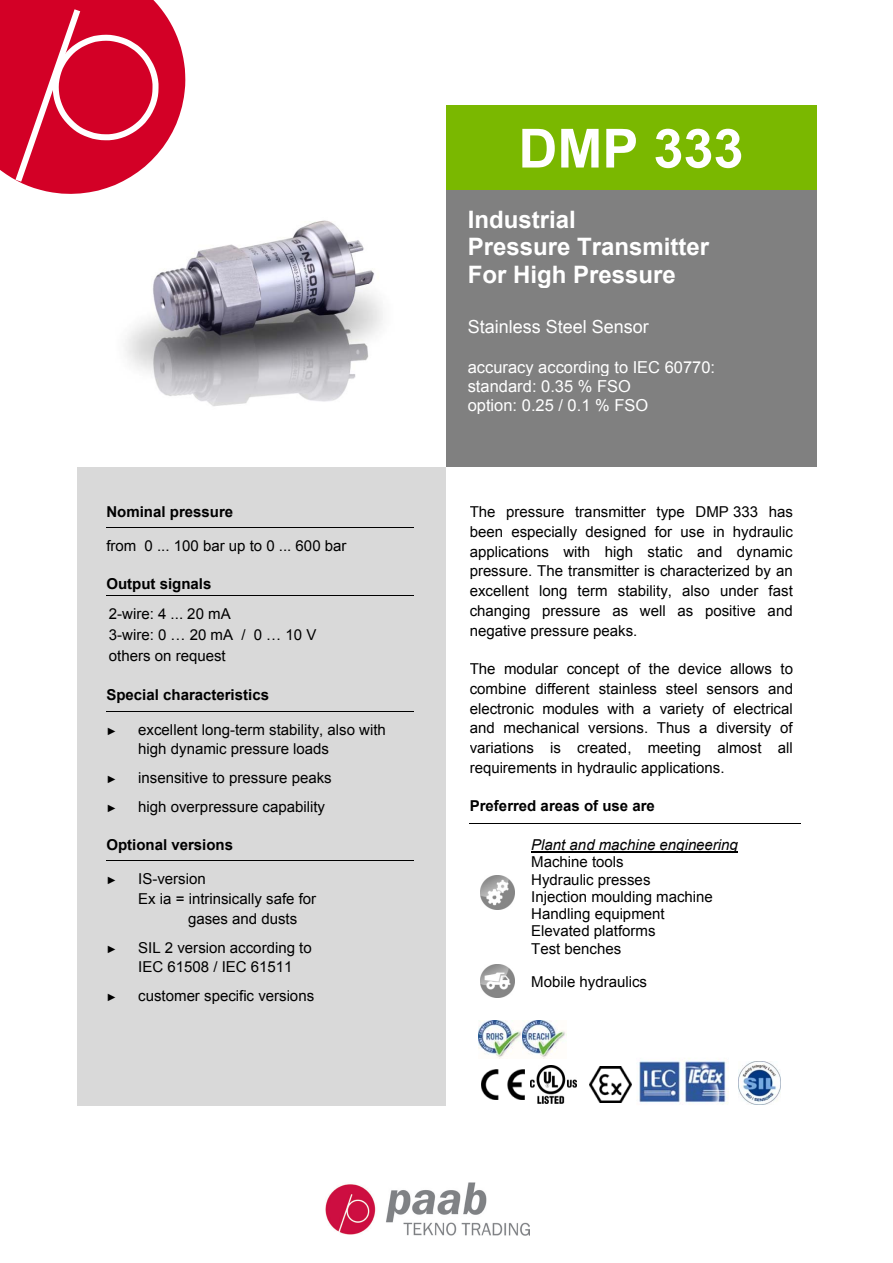
<style>
.page{position:relative;width:893px;height:1263px;background:#fff}
.page>*{position:absolute;margin:0;border:0;box-sizing:border-box;transform-origin:0 0}
.t1{font:700 54px "Arial";color:#fff}
.t2{font:700 24px/27.6px "Arial";color:#fff}
.t3{font:18px "Arial";color:#fff}
.t4{font:16.5px/19px "Arial";color:#fff}
.t5{font:15px/19.8px "Arial";color:#000}
.t6{font:700 15px "Arial";color:#000}
.t7{font:10.5px "Arial";color:#000}
.s1{font-weight:700}
.s2{font-style:italic}
</style>
<div class="page">
<img style="left:326px;top:1182px;width:204px;height:53px">
<div style="left:446px;top:105px;width:370px;height:85px;background:#7ab800"></div>
<div style="left:446px;top:190px;width:370px;height:277px;background:#808080"></div>
<div style="left:77px;top:467px;width:369px;height:638px;background:#d9d9d9"></div>
<hr style="left:106px;top:527px;width:308px;height:1px;background:#000">
<hr style="left:106px;top:595px;width:308px;height:1px;background:#000">
<hr style="left:106px;top:711px;width:308px;height:1px;background:#000">
<hr style="left:106px;top:860px;width:308px;height:1px;background:#000">
<hr style="left:531px;top:852px;width:207px;height:1px;background:#000">
<hr style="left:470px;top:823px;width:331px;height:1px;background:#000">
<img style="left:481px;top:875px;width:33px;height:34px">
<img style="left:481px;top:964px;width:33px;height:34px">
<img style="left:125px;top:220px;width:258px;height:186px">
<img style="left:481px;top:1069px;width:43px;height:31px">
<img style="left:589px;top:1066px;width:42px;height:36px">
<img style="left:738px;top:1062px;width:42px;height:43px">
<img style="left:639px;top:1058px;width:89px;height:47px">
<img style="left:531px;top:1065px;width:46px;height:38px">
<img style="left:479px;top:1020px;width:87px;height:38px">
<svg style="left:0;top:0;width:185px;height:194px"></svg>
<p class="t6" style="left:106px;top:502px;width:128px">Nominal pressure</p>
<p class="t5" style="left:106px;top:536px;width:242px">from 0 ... 100 bar up to 0 ... 600 bar</p>
<p class="t5" style="left:106px;top:569px;width:126px;line-height:29.7px"><span class="s1">Output signals<br></span>2-wire: 4 ... 20 mA</p>
<p class="t5" style="left:109px;top:624px;width:209px;line-height:21.3px">3-wire: 0 … 20 mA / 0 … 10 V others on request</p>
<p class="t6" style="left:106px;top:685px;width:164px">Special characteristics</p>
<p class="t7" style="left:106px;top:724px;width:12px">►</p>
<p class="t5" style="left:138px;top:719px;width:249px">excellent long-term stability, also with high dynamic pressure loads</p>
<p class="t7" style="left:106px;top:773px;width:12px">►</p>
<p class="t5" style="left:138px;top:768px;width:195px">insensitive to pressure peaks</p>
<p class="t7" style="left:106px;top:801px;width:12px">►</p>
<p class="t5" style="left:138px;top:797px;width:188px">high overpressure capability</p>
<p class="t6" style="left:106px;top:835px;width:128px">Optional versions</p>
<p class="t7" style="left:106px;top:873px;width:12px">►</p>
<p class="t5" style="left:138px;top:869px;width:69px">IS-version</p>
<p class="t5" style="left:138px;top:889px;width:179px">Ex ia = intrinsically safe for</p>
<p class="t5" style="left:188px;top:909px;width:111px">gases and dusts</p>
<p class="t7" style="left:106px;top:942px;width:12px">►</p>
<p class="t5" style="left:138px;top:937px;width:175px">SIL 2 version according to<br>IEC 61508 / IEC 61511</p>
<p class="t7" style="left:106px;top:991px;width:12px">►</p>
<p class="t5" style="left:138px;top:986px;width:177px">customer specific versions</p>
<p class="t1" style="left:518px;top:113px;width:227px">DMP 333</p>
<p class="t2" style="left:468px;top:206px;width:243px">Industrial<br>Pressure Transmitter<br>For High Pressure</p>
<p class="t3" style="left:468px;top:315px;width:183px">Stainless Steel Sensor</p>
<p class="t4" style="left:468px;top:357px;width:249px">accuracy according to IEC 60770: standard: 0.35 % FSO<br>option: 0.25 / 0.1 % FSO</p>
<p class="t5" style="left:470px;top:502px;width:325px;text-align:justify">The pressure transmitter type DMP 333 has been especially designed for use in hydraulic applications with high static and dynamic pressure. The transmitter is characterized by an excellent long term stability, also under fast changing pressure as well as positive and negative pressure peaks.</p>
<p class="t5" style="left:470px;top:659px;width:325px;text-align:justify">The modular concept of the device allows to combine different stainless steel sensors and electronic modules with a variety of electrical and mechanical versions. Thus a diversity of variations is created, meeting almost all requirements in hydraulic applications.</p>
<p class="t6" style="left:470px;top:796px;width:187px">Preferred areas of use are</p>
<p class="t5" style="left:531px;top:836px;width:208px;line-height:17.2px"><span class="s2">Plant and machine engineering<br></span>Machine tools<br>Hydraulic presses<br>Injection moulding machine<br>Handling equipment<br>Elevated platforms<br>Test benches</p>
<p class="t5" style="left:531px;top:972px;width:117px">Mobile hydraulics</p>
</div>
